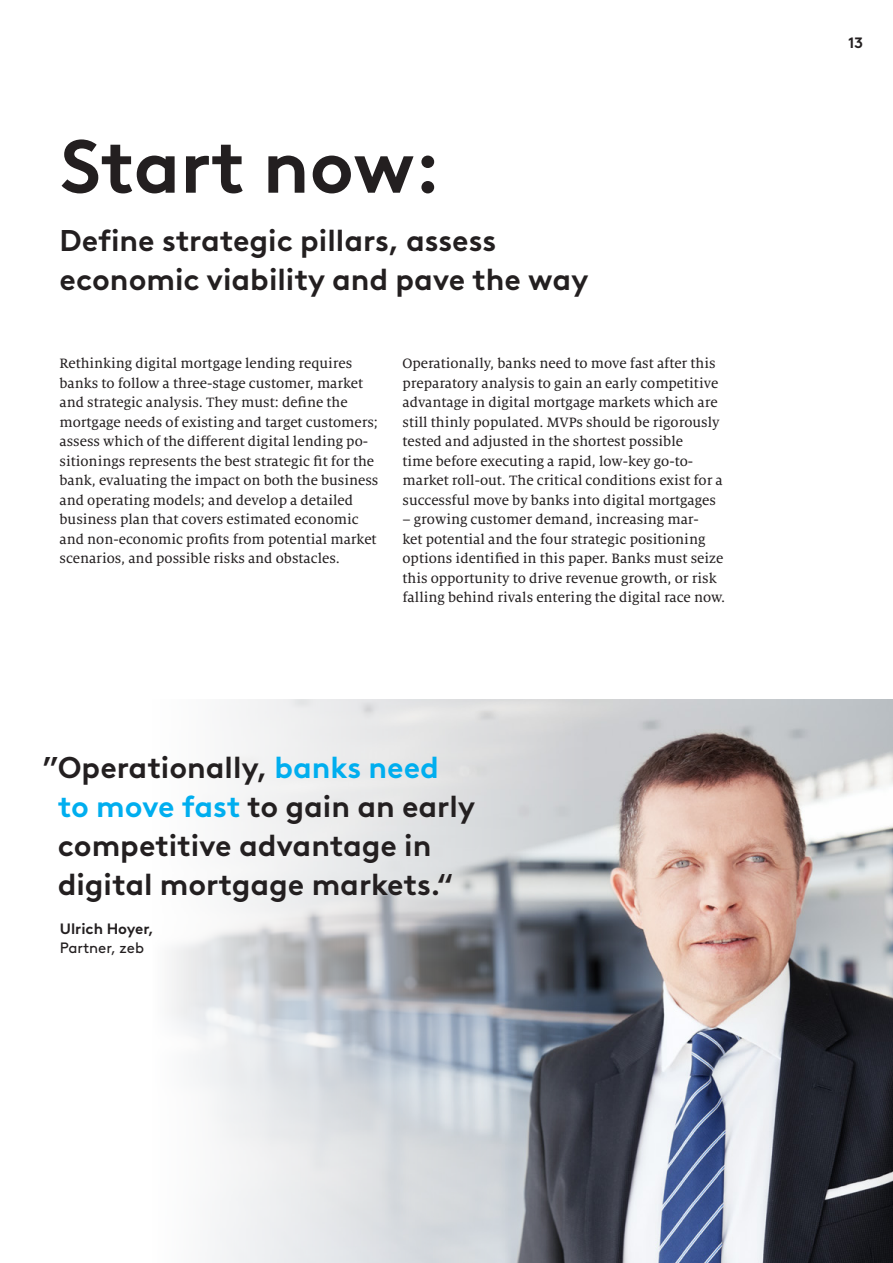
<style>
.page{position:relative;width:893px;height:1263px;background:#fff}
.page>*{position:absolute;margin:0;border:0;box-sizing:border-box;transform-origin:0 0}
.t1{font:700 75px "Brown LL";letter-spacing:-.005em;color:#231f20}
.t2{font:700 30px/39px "Brown LL";color:#231f20}
.t3{font:15px/19.5px "Milo Serif Pro Text";color:#231f20}
.t4{font:700 15px "Brown LL";color:#231f20}
.t5{font:15px "Brown LL";color:#231f20}
.s1{color:#00aeef}
</style>
<div class="page">
<img style="left:589px;top:700px;width:304px;height:563px">
<svg style="left:171px;top:699px;width:418px;height:564px"></svg>
<h1 class="t1" style="left:60px;top:109px;width:383px">Start now:</h1>
<h2 class="t2" style="left:60px;top:219px;width:530px">Define strategic pillars, assess economic viability and pave the way</h2>
<p class="t3" style="left:60px;top:354px;width:320px">Rethinking digital mortgage lending requires banks to follow a three-stage customer, market and strategic analysis. They must: define the mortgage needs of existing and target customers; assess which of the different digital lending po&shy;sitionings represents the best strategic fit for the bank, evaluating the impact on both the business and operating models; and develop a detailed business plan that covers estimated economic and non-economic profits from potential market scenarios, and possible risks and obstacles.</p>
<p class="t3" style="left:402px;top:354px;width:322px">Operationally, banks need to move fast after this preparatory analysis to gain an early competitive advantage in digital mortgage markets which are still thinly populated. MVPs should be rigorously tested and adjusted in the shortest possible<br>time before executing a rapid, low-key go-to&shy;market roll-out. The critical conditions exist for a successful move by banks into digital mortgages</p>
<p class="t3" style="left:402px;top:510px;width:324px">– growing customer demand, increasing mar-<br>ket potential and the four strategic positioning options identified in this paper. Banks must seize this opportunity to drive revenue growth, or risk falling behind rivals entering the digital race now.</p>
<h2 class="t2" style="left:58px;top:745px;width:419px;text-indent:-15px">”Operationally, <span class="s1">banks need to move fast</span> to gain an early competitive advantage in digital mortgage markets.“</h2>
<p class="t4" style="left:60px;top:917px;width:95px">Ulrich Hoyer,</p>
<p class="t5" style="left:60px;top:937px;width:86px">Partner, zeb</p>
<p class="t4" style="left:848px;top:31px;width:16px">13</p>
</div>
